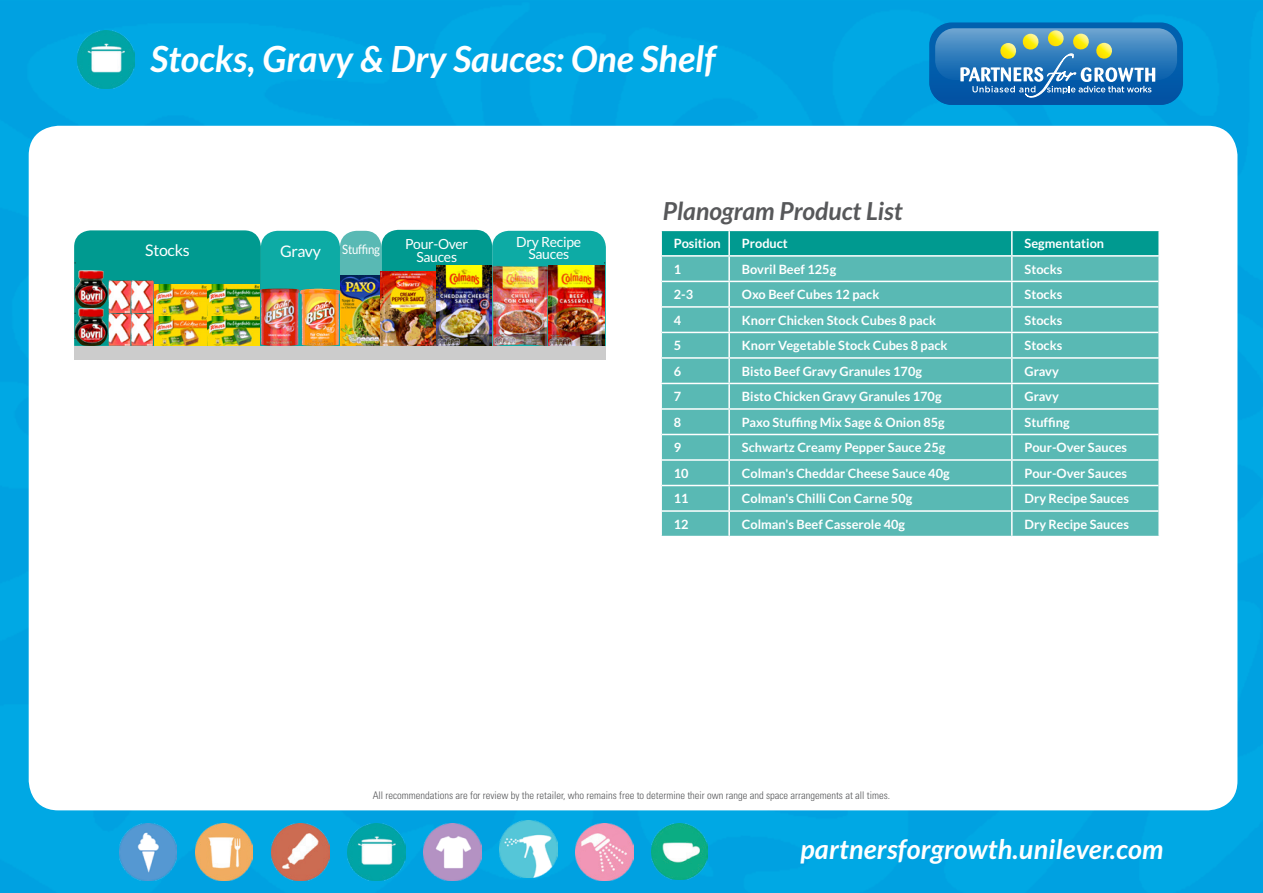
<style>
.page{position:relative;width:1263px;height:893px;background:#00a8e4}
.page>*{position:absolute;margin:0;border:0;box-sizing:border-box;transform-origin:0 0}
.t1{font:italic 700 36px "Lato";color:#fff}
.t2{font:italic 700 27px "Lato";letter-spacing:.01em;color:#fff}
.t3{font:italic 700 24.75px "Lato";color:#57585a}
.t4{font:15.9px "Lato";letter-spacing:-.02em;color:#fff}
.t5{font:13.95px/12.6px "Lato";letter-spacing:-.02em;color:#fff;text-align:center}
.t6{font:12.9px "Lato";letter-spacing:-.02em;color:#fff;scale:.88 1}
.t7{font:700 12.75px "Lato";color:#fff}
.t8{font:300 condensed 10.5px "Univers";color:#57585a}
</style>
<div class="page">
<div style="left:29px;top:126px;width:1208px;height:684px;background:#fff;border-radius:30px"></div>
<img style="left:576px;top:823px;width:57px;height:58px">
<img style="left:423px;top:823px;width:58px;height:58px">
<img style="left:347px;top:823px;width:58px;height:58px">
<img style="left:271px;top:823px;width:58px;height:58px">
<img style="left:195px;top:823px;width:58px;height:58px">
<img style="left:119px;top:823px;width:58px;height:58px">
<img style="left:499px;top:820px;width:58px;height:58px">
<img style="left:652px;top:823px;width:56px;height:56px">
<img style="left:77px;top:31px;width:58px;height:57px">
<svg style="left:929px;top:22px;width:254px;height:83px;background:#3d83b6"></svg>
<svg style="left:74px;top:230px;width:532px;height:129px;background:#3eada5"></svg>
<img style="left:75px;top:270px;width:33px;height:76px">
<img style="left:109px;top:280px;width:45px;height:66px">
<img style="left:155px;top:285px;width:104px;height:61px">
<img style="left:260px;top:289px;width:80px;height:57px">
<img style="left:341px;top:276px;width:39px;height:70px">
<img style="left:381px;top:271px;width:55px;height:75px">
<img style="left:436px;top:266px;width:168px;height:80px">
<img style="left:492px;top:266px;width:112px;height:1px">
<svg style="left:661px;top:230px;width:498px;height:306px;background:#5dbbb6"></svg>
<hr style="left:1158px;top:511px;width:2px;height:25px;background:#fff">
<p class="t1" style="left:150px;top:38px;width:566px">Stocks, Gravy &amp; Dry Sauces: One Shelf</p>
<p class="t4" style="left:145px;top:242px;width:46px">Stocks</p>
<p class="t6" style="left:342px;top:242px;width:44px">Stuffing</p>
<p class="t5" style="left:405px;top:238px;width:65px">Pour-Over<br>Sauces</p>
<p class="t5" style="left:516px;top:235px;width:66px">Dry Recipe<br>Sauces</p>
<p class="t4" style="left:280px;top:242px;width:42px">Gravy</p>
<p class="t3" style="left:663px;top:197px;width:241px">Planogram Product List</p>
<p class="t7" style="left:674px;top:236px;width:48px">Position</p>
<p class="t7" style="left:742px;top:236px;width:47px">Product</p>
<p class="t7" style="left:1024px;top:236px;width:81px">Segmentation</p>
<p class="t7" style="left:674px;top:262px;width:9px">1</p>
<p class="t7" style="left:742px;top:262px;width:96px">Bovril Beef 125g</p>
<p class="t7" style="left:1024px;top:262px;width:39px">Stocks</p>
<p class="t7" style="left:674px;top:287px;width:21px">2-3</p>
<p class="t7" style="left:742px;top:287px;width:139px">Oxo Beef Cubes 12 pack</p>
<p class="t7" style="left:1024px;top:287px;width:39px">Stocks</p>
<p class="t7" style="left:674px;top:313px;width:9px">4</p>
<p class="t7" style="left:742px;top:313px;width:196px">Knorr Chicken Stock Cubes 8 pack</p>
<p class="t7" style="left:1024px;top:313px;width:39px">Stocks</p>
<p class="t7" style="left:674px;top:338px;width:9px">5</p>
<p class="t7" style="left:742px;top:338px;width:207px">Knorr Vegetable Stock Cubes 8 pack</p>
<p class="t7" style="left:1024px;top:338px;width:39px">Stocks</p>
<p class="t7" style="left:674px;top:364px;width:9px">6</p>
<p class="t7" style="left:742px;top:364px;width:182px">Bisto Beef Gravy Granules 170g</p>
<p class="t7" style="left:1024px;top:364px;width:36px">Gravy</p>
<p class="t7" style="left:674px;top:389px;width:9px">7</p>
<p class="t7" style="left:742px;top:389px;width:201px">Bisto Chicken Gravy Granules 170g</p>
<p class="t7" style="left:1024px;top:389px;width:36px">Gravy</p>
<p class="t7" style="left:674px;top:415px;width:9px">8</p>
<p class="t7" style="left:742px;top:415px;width:204px">Paxo Stuffing Mix Sage &amp; Onion 85g</p>
<p class="t7" style="left:1024px;top:415px;width:46px">Stuffing</p>
<p class="t7" style="left:674px;top:440px;width:9px">9</p>
<p class="t7" style="left:742px;top:440px;width:205px">Schwartz Creamy Pepper Sauce 25g</p>
<p class="t7" style="left:1024px;top:440px;width:104px">Pour-Over Sauces</p>
<p class="t7" style="left:674px;top:466px;width:16px">10</p>
<p class="t7" style="left:742px;top:466px;width:209px">Colman's Cheddar Cheese Sauce 40g</p>
<p class="t7" style="left:1024px;top:466px;width:104px">Pour-Over Sauces</p>
<p class="t7" style="left:674px;top:491px;width:16px">11</p>
<p class="t7" style="left:742px;top:491px;width:172px">Colman's Chilli Con Carne 50g</p>
<p class="t7" style="left:1024px;top:491px;width:106px">Dry Recipe Sauces</p>
<p class="t7" style="left:674px;top:517px;width:16px">12</p>
<p class="t7" style="left:742px;top:517px;width:165px">Colman's Beef Casserole 40g</p>
<p class="t7" style="left:1024px;top:517px;width:106px">Dry Recipe Sauces</p>
<p class="t8" style="left:373px;top:789px;width:519px">All recommendations are for review by the retailer, who remains free to determine their own range and space arrangements at all times.</p>
<p class="t2" style="left:800px;top:833px;width:365px">partnersforgrowth.unilever.com</p>
</div>
